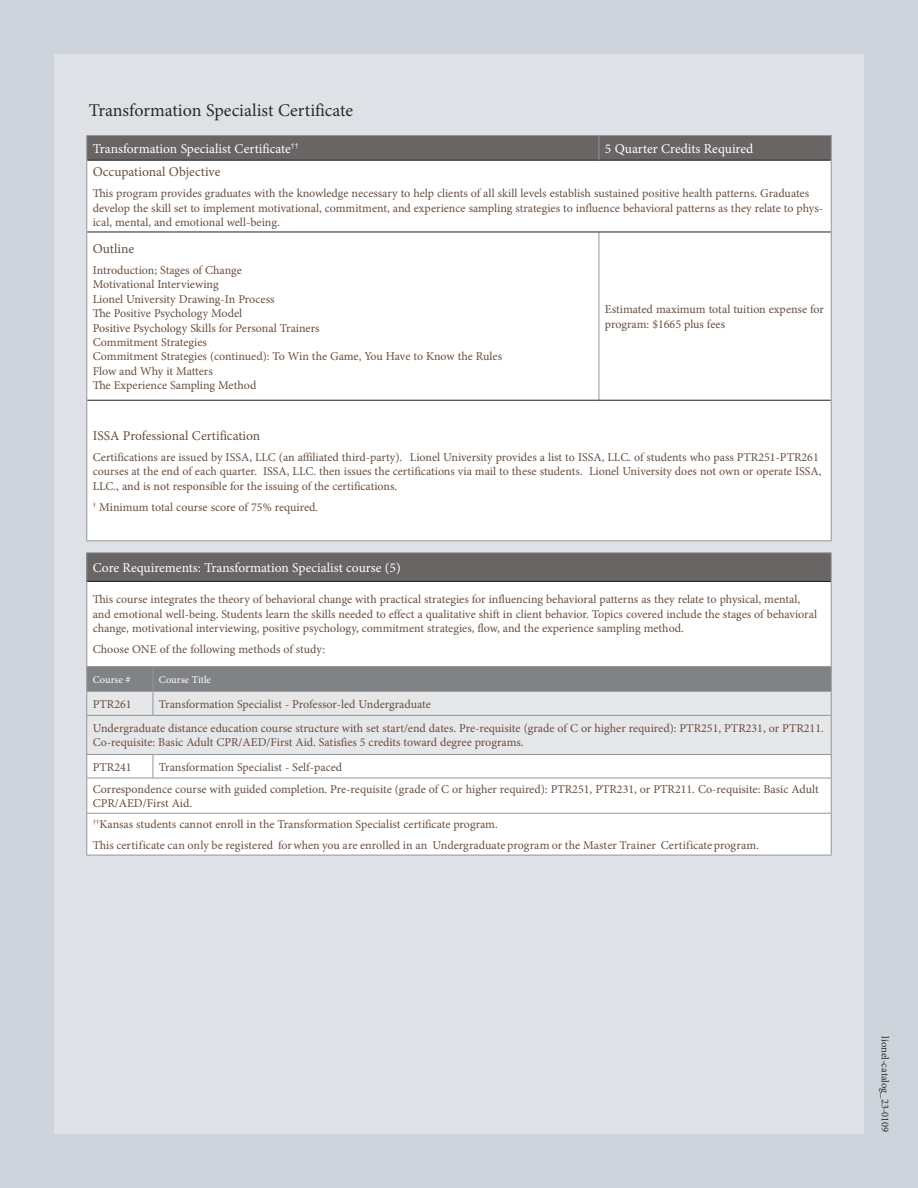
<style>
.page{position:relative;width:918px;height:1188px;background:#cdd4db}
.page>*{position:absolute;margin:0;border:0;box-sizing:border-box;transform-origin:0 0}
.t1{font:18px "Minion Pro";color:#292a2a}
.t2{font:13.5px "Minion Pro";color:#fff}
.t3{font:13.5px "Minion Pro";color:#674e3f}
.t4{font:12px/14.4px "Minion Pro";color:#674e3f}
.t5{font:10.5px "Minion Pro";color:#292a2a}
.t6{font:10.5px "Minion Pro";color:#fff}
</style>
<div class="page">
<div style="left:54px;top:54px;width:810px;height:1080px;background:#dee1e5"></div>
<div style="left:87px;top:161px;width:744px;height:379px;background:#fff"></div>
<hr style="left:599px;top:232px;width:1px;height:168px;background:#939598">
<hr style="left:87px;top:160px;width:512px;height:1px;background:#231f20">
<hr style="left:599px;top:160px;width:232px;height:1px;background:#231f20">
<hr style="left:87px;top:232px;width:512px;height:1px;background:#231f20">
<hr style="left:599px;top:232px;width:232px;height:1px;background:#231f20">
<hr style="left:87px;top:400px;width:512px;height:1px;background:#231f20">
<hr style="left:599px;top:400px;width:232px;height:1px;background:#231f20">
<svg style="left:86px;top:135px;width:746px;height:25px;background:#6a6666"></svg>
<hr style="left:86px;top:160px;width:1px;height:72px;background:#939598">
<hr style="left:831px;top:160px;width:1px;height:72px;background:#939598">
<hr style="left:86px;top:232px;width:1px;height:168px;background:#939598">
<hr style="left:831px;top:232px;width:1px;height:168px;background:#939598">
<hr style="left:86px;top:400px;width:1px;height:140px;background:#939598">
<hr style="left:831px;top:400px;width:1px;height:140px;background:#939598">
<hr style="left:86px;top:540px;width:513px;height:1px;background:#939598">
<hr style="left:599px;top:540px;width:233px;height:1px;background:#939598">
<div style="left:87px;top:553px;width:744px;height:28px;background:#696565"></div>
<div style="left:87px;top:582px;width:744px;height:273px;background:#fff"></div>
<div style="left:87px;top:716px;width:744px;height:38px;background:#e6e7e9"></div>
<svg style="left:831px;top:553px;width:1px;height:28px"></svg>
<hr style="left:86px;top:581px;width:1px;height:85px;background:#939598">
<hr style="left:831px;top:581px;width:1px;height:85px;background:#939598">
<hr style="left:86px;top:666px;width:67px;height:1px;background:#939598">
<hr style="left:153px;top:666px;width:679px;height:1px;background:#939598">
<hr style="left:831px;top:716px;width:1px;height:38px;background:#939598">
<svg style="left:86px;top:755px;width:1px;height:23px"></svg>
<svg style="left:153px;top:755px;width:1px;height:23px"></svg>
<svg style="left:831px;top:755px;width:1px;height:23px"></svg>
<hr style="left:86px;top:778px;width:67px;height:1px;background:#939598">
<hr style="left:86px;top:778px;width:1px;height:35px;background:#939598">
<hr style="left:153px;top:778px;width:679px;height:1px;background:#939598">
<hr style="left:831px;top:778px;width:1px;height:35px;background:#939598">
<hr style="left:86px;top:814px;width:1px;height:41px;background:#939598">
<hr style="left:831px;top:814px;width:1px;height:41px;background:#939598">
<svg style="left:86px;top:553px;width:1px;height:28px"></svg>
<hr style="left:86px;top:552px;width:67px;height:1px;background:#939598">
<hr style="left:153px;top:552px;width:679px;height:1px;background:#939598">
<hr style="left:87px;top:581px;width:66px;height:1px;background:#231f20">
<hr style="left:153px;top:581px;width:678px;height:1px;background:#231f20">
<svg style="left:86px;top:667px;width:746px;height:48px;background:#b1b2b5"></svg>
<hr style="left:86px;top:715px;width:67px;height:1px;background:#939598">
<hr style="left:86px;top:716px;width:1px;height:38px;background:#939598">
<hr style="left:153px;top:715px;width:679px;height:1px;background:#939598">
<hr style="left:86px;top:754px;width:67px;height:1px;background:#939598">
<hr style="left:153px;top:754px;width:679px;height:1px;background:#939598">
<hr style="left:86px;top:813px;width:67px;height:1px;background:#939598">
<hr style="left:153px;top:813px;width:679px;height:1px;background:#939598">
<hr style="left:86px;top:855px;width:67px;height:1px;background:#939598">
<hr style="left:153px;top:855px;width:679px;height:1px;background:#939598">
<h1 class="t1" style="left:89px;top:103px;width:266px">Transformation Specialist Certificate</h1>
<p class="t2" style="left:93px;top:143px;width:207px">Transformation Specialist Certificate<sup>††</sup></p>
<p class="t2" style="left:605px;top:143px;width:150px">5 Quarter Credits Required</p>
<p class="t3" style="left:93px;top:166px;width:129px">Occupational Objective</p>
<p class="t4" style="left:93px;top:187px;width:732px">This program provides graduates with the knowledge necessary to help clients of all skill levels establish sustained positive health patterns. Graduates develop the skill set to implement motivational, commitment, and experience sampling strategies to influence behavioral patterns as they relate to phys&shy;ical, mental, and emotional well-being.</p>
<p class="t3" style="left:93px;top:243px;width:43px">Outline</p>
<p class="t4" style="left:93px;top:264px;width:411px">Introduction; Stages of Change<br>Motivational Interviewing<br>Lionel University Drawing-In Process<br>The Positive Psychology Model<br>Positive Psychology Skills for Personal Trainers<br>Commitment Strategies<br>Commitment Strategies (continued): To Win the Game, You Have to Know the Rules Flow and Why it Matters<br>The Experience Sampling Method</p>
<p class="t4" style="left:605px;top:303px;width:221px">Estimated maximum total tuition expense for program: $1665 plus fees</p>
<p class="t3" style="left:93px;top:430px;width:169px">ISSA Professional Certification</p>
<p class="t4" style="left:93px;top:451px;width:730px">Certifications are issued by ISSA, LLC (an affiliated third-party). Lionel University provides a list to ISSA, LLC. of students who pass PTR251-PTR261 courses at the end of each quarter. ISSA, LLC. then issues the certifications via mail to these students. Lionel University does not own or operate ISSA,<br>LLC., and is not responsible for the issuing of the certifications.</p>
<p class="t4" style="left:93px;top:501px;width:227px"><sup>†</sup> Minimum total course score of 75% required.</p>
<p class="t2" style="left:93px;top:562px;width:309px">Core Requirements: Transformation Specialist course (5)</p>
<p class="t4" style="left:93px;top:593px;width:726px">This course integrates the theory of behavioral change with practical strategies for influencing behavioral patterns as they relate to physical, mental, and emotional well-being. Students learn the skills needed to effect a qualitative shift in client behavior. Topics covered include the stages of behavioral change, motivational interviewing, positive psychology, commitment strategies, flow, and the experience sampling method.</p>
<p class="t4" style="left:93px;top:643px;width:234px">Choose ONE of the following methods of study:</p>
<p class="t6" style="left:93px;top:675px;width:39px">Course #</p>
<p class="t6" style="left:159px;top:675px;width:54px">Course Title</p>
<p class="t4" style="left:93px;top:698px;width:40px">PTR261</p>
<p class="t4" style="left:93px;top:693px;width:733px;line-height:24.3px;text-indent:66px">Transformation Specialist - Professor-led Undergraduate<br>Undergraduate distance education course structure with set start/end dates. Pre-requisite (grade of C or higher required): PTR251, PTR231, or PTR211.</p>
<p class="t4" style="left:93px;top:732px;width:432px;line-height:24.2px">Co-requisite: Basic Adult CPR/AED/First Aid. Satisfies 5 credits toward degree programs.<br>PTR241</p>
<p class="t4" style="left:93px;top:757px;width:727px;line-height:22.2px;text-indent:66px">Transformation Specialist - Self-paced<br>Correspondence course with guided completion. Pre-requisite (grade of C or higher required): PTR251, PTR231, or PTR211. Co-requisite: Basic Adult</p>
<p class="t4" style="left:93px;top:794px;width:668px;line-height:21px">CPR/AED/First Aid.<br><sup>††</sup>Kansas students cannot enroll in the Transformation Specialist certificate program.<br>This certificate can only be registered for when you are enrolled in an Undergraduate program or the Master Trainer Certificate program.</p>
<p class="t5" style="left:890px;top:1036px;width:98px;rotate:90deg">lionel-catalog_23-0109</p>
</div>
